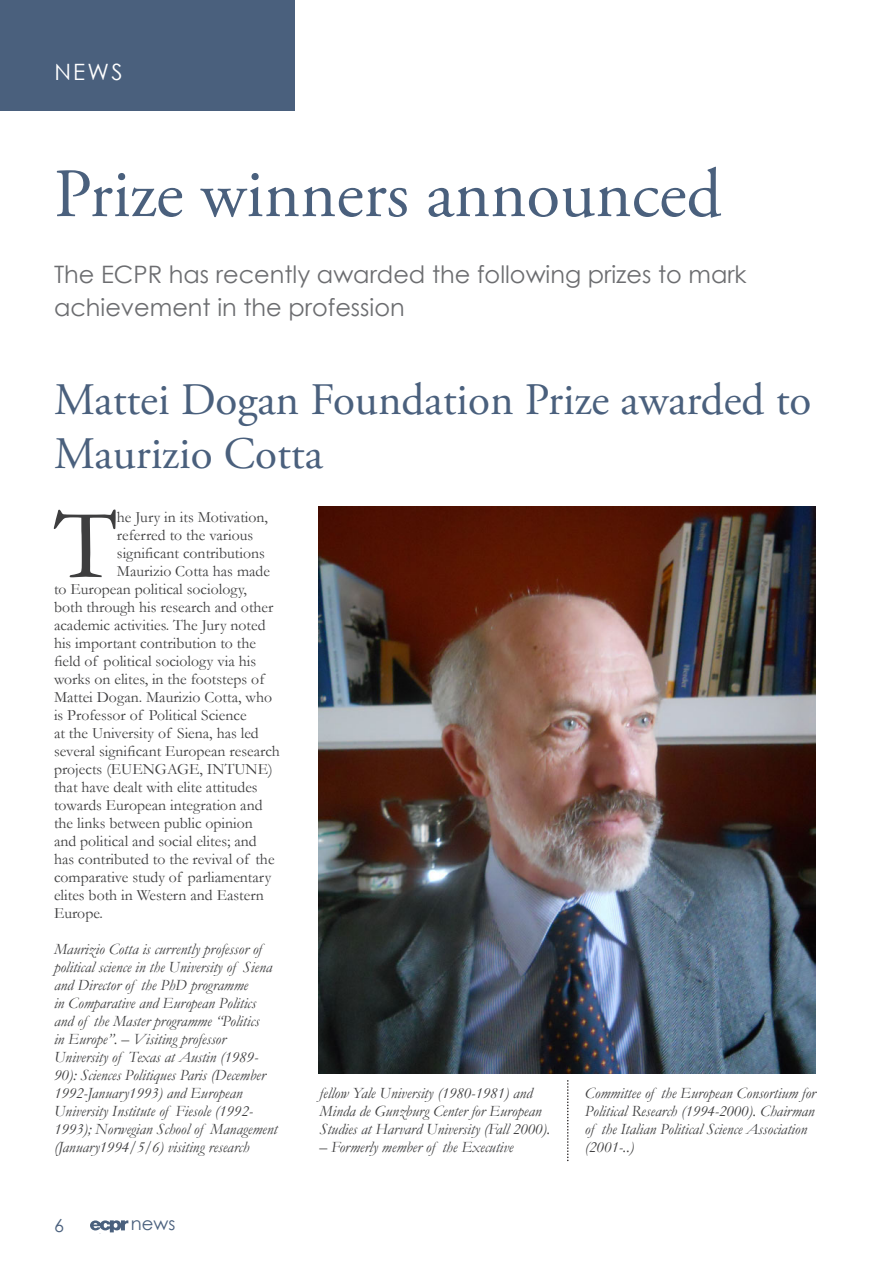
<style>
.page{position:relative;width:893px;height:1263px;background:#fff}
.page>*{position:absolute;margin:0;border:0;box-sizing:border-box;transform-origin:0 0}
.t1{font:102.3px "Garamond";color:#3e3e3f}
.t2{font:69px "Adobe Garamond Pro";color:#4a607d}
.t3{font:45px/54px "Adobe Garamond Pro";color:#4a607d}
.t4{font:24px/33px "Century Gothic";color:#6c6d70}
.t5{font:22.5px "Century Gothic";color:#fff}
.t6{font:18px "Century Gothic";color:#4a607d}
.t7{font:italic 15.75px/18px "Garamond";color:#3e3e3f}
.t8{font:15.75px "Garamond";color:#3e3e3f}
</style>
<div class="page">
<svg style="left:90px;top:1220px;width:38px;height:12px"></svg>
<div style="left:0;top:0;width:295px;height:110px;background:#4a607d"></div>
<img style="left:319px;top:506px;width:496px;height:568px">
<svg style="left:567px;top:1080px;width:1px;height:81px"></svg>
<h3 class="t5" style="left:54px;top:56px;width:70px">NEWS</h3>
<h2 class="t2" style="left:54px;top:153px;width:669px">Prize winners announced</h2>
<h3 class="t4" style="left:54px;top:257px;width:694px">The ECPR has recently awarded the following prizes to mark achievement in the profession</h3>
<h3 class="t3" style="left:54px;top:374px;width:759px">Mattei Dogan Foundation Prize awarded to<br>Maurizio Cotta</h3>
<h1 class="t1" style="left:54px;top:475px;width:64px">T</h1>
<p class="t8" style="left:117px;top:506px;width:153px">he Jury in its Motivation,</p>
<p class="t8" style="left:117px;top:524px;width:138px">referred to the various</p>
<p class="t8" style="left:117px;top:542px;width:149px">significant contributions</p>
<p class="t8" style="left:117px;top:560px;width:155px">Maurizio Cotta has made</p>
<p class="t8" style="left:54px;top:578px;width:194px">to European political sociology,</p>
<p class="t8" style="left:54px;top:596px;width:221px">both through his research and other</p>
<p class="t8" style="left:54px;top:614px;width:213px">academic activities. The Jury noted</p>
<p class="t8" style="left:54px;top:632px;width:204px">his important contribution to the</p>
<p class="t8" style="left:54px;top:650px;width:204px">field of political sociology via his</p>
<p class="t8" style="left:54px;top:668px;width:212px">works on elites, in the footsteps of</p>
<p class="t8" style="left:54px;top:686px;width:220px">Mattei Dogan. Maurizio Cotta, who</p>
<p class="t8" style="left:54px;top:704px;width:194px">is Professor of Political Science</p>
<p class="t8" style="left:54px;top:722px;width:206px">at the University of Siena, has led</p>
<p class="t8" style="left:54px;top:741px;width:227px">several significant European research</p>
<p class="t8" style="left:54px;top:759px;width:220px">projects (EUENGAGE, INTUNE)</p>
<p class="t8" style="left:54px;top:777px;width:205px">that have dealt with elite attitudes</p>
<p class="t8" style="left:54px;top:795px;width:210px">towards European integration and</p>
<p class="t8" style="left:54px;top:813px;width:200px">the links between public opinion</p>
<p class="t8" style="left:54px;top:831px;width:204px">and political and social elites; and</p>
<p class="t8" style="left:54px;top:849px;width:222px">has contributed to the revival of the</p>
<p class="t8" style="left:54px;top:867px;width:219px">comparative study of parliamentary</p>
<p class="t8" style="left:54px;top:885px;width:211px">elites both in Western and Eastern</p>
<p class="t8" style="left:54px;top:903px;width:51px">Europe.</p>
<p class="t7" style="left:54px;top:940px;width:225px">Maurizio Cotta is currently professor of political science in the University of Siena and Director of the PhD programme<br>in Comparative and European Politics and of the Master programme “Politics<br>in Europe”. – Visiting professor University of Texas at Austin (1989- 90): Sciences Politiques Paris (December 1992-January1993) and European University Institute of Fiesole (1992- 1993); Norwegian School of Management (January1994/5/6) visiting research</p>
<p class="t6" style="left:54px;top:1213px;width:11px">6</p>
<p class="t6" style="left:131px;top:1211px;width:46px">news</p>
<p class="t7" style="left:319px;top:1084px;width:232px">fellow Yale University (1980-1981) and<br>Minda de Gunzburg Center for European<br>Studies at Harvard University (Fall 2000).</p>
<p class="t7" style="left:319px;top:1138px;width:195px">– Formerly member of the Executive</p>
<p class="t7" style="left:585px;top:1084px;width:232px">Committee of the European Consortium for Political Research (1994-2000). Chairman of the Italian Political Science Association (2001-..)</p>
</div>
